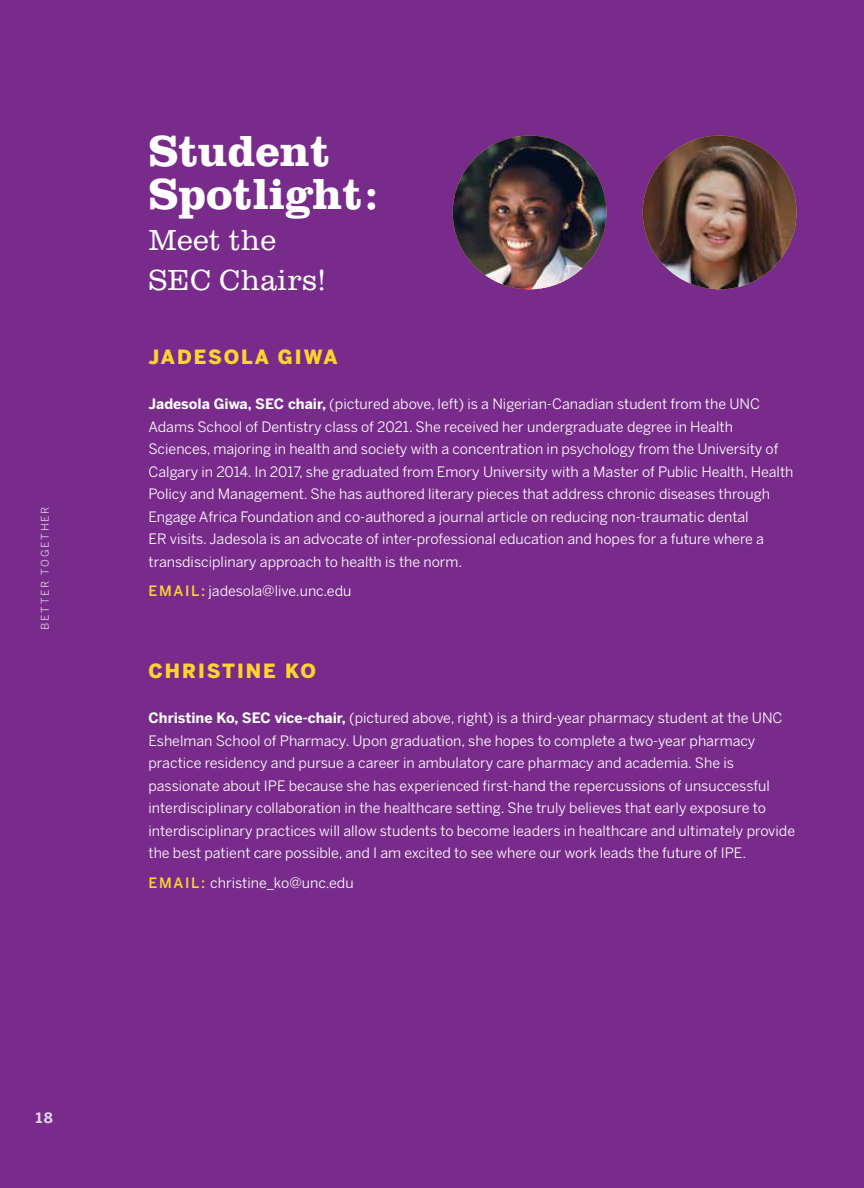
<style>
.page{position:relative;width:864px;height:1188px;background:#792b8b}
.page>*{position:absolute;margin:0;border:0;box-sizing:border-box;transform-origin:0 0}
.t1{font:700 45px/43.5px "Clarendon URW";color:#fff}
.t2{font:300 30px/40.5px "Clarendon URW";letter-spacing:.01em;color:#fff}
.t3{font:900 19.5px "Benton Sans";letter-spacing:.1em;color:#fed32f}
.t4{font:14.25px/22.5px "Benton Sans";color:#fff}
.t5{font:700 14.25px "Benton Sans";color:#e1d5e8}
.t6{font:10.5px "Benton Sans";letter-spacing:.18em;color:#e1d5e8}
.s1{font-weight:700}
.s2{font-weight:500;color:#fed32f}
</style>
<div class="page">
<img style="left:453px;top:136px;width:153px;height:153px;border-radius:77px">
<img style="left:643px;top:136px;width:153px;height:153px;border-radius:77px">
<p class="t6" style="left:39px;top:630px;width:125px;rotate:-90deg">BETTER TOGETHER</p>
<p class="t5" style="left:36px;top:1108px;width:19px">18</p>
<h1 class="t1" style="left:148px;top:126px;width:230px">Student<br>Spotlight:</h1>
<h2 class="t2" style="left:148px;top:218px;width:178px">Meet the<br>SEC Chairs!</h2>
<h3 class="t3" style="left:148px;top:344px;width:191px">JADESOLA GIWA</h3>
<p class="t4" style="left:148px;top:393px;width:647px"><span class="s1">Jadesola Giwa, SEC chair,</span> (pictured above, left) is a Nigerian-Canadian student from the UNC Adams School of Dentistry class of 2021. She received her undergraduate degree in Health Sciences, majoring in health and society with a concentration in psychology from the University of Calgary in 2014. In 2017, she graduated from Emory University with a Master of Public Health, Health Policy and Management. She has authored literary pieces that address chronic diseases through Engage Africa Foundation and co-authored a journal article on reducing non-traumatic dental<br>ER visits. Jadesola is an advocate of inter-professional education and hopes for a future where a transdisciplinary approach to health is the norm.</p>
<p class="t4" style="left:148px;top:579px;width:204px"><span class="s2">EMAIL:</span> jadesola@live.unc.edu</p>
<h3 class="t3" style="left:148px;top:659px;width:169px">CHRISTINE KO</h3>
<p class="t4" style="left:148px;top:707px;width:648px"><span class="s1">Christine Ko, SEC vice-chair,</span> (pictured above, right) is a third-year pharmacy student at the UNC Eshelman School of Pharmacy. Upon graduation, she hopes to complete a two-year pharmacy practice residency and pursue a career in ambulatory care pharmacy and academia. She is passionate about IPE because she has experienced first-hand the repercussions of unsuccessful interdisciplinary collaboration in the healthcare setting. She truly believes that early exposure to interdisciplinary practices will allow students to become leaders in healthcare and ultimately provide the best patient care possible, and I am excited to see where our work leads the future of IPE.</p>
<p class="t4" style="left:148px;top:871px;width:207px"><span class="s2">EMAIL:</span> christine_ko@unc.edu</p>
</div>
